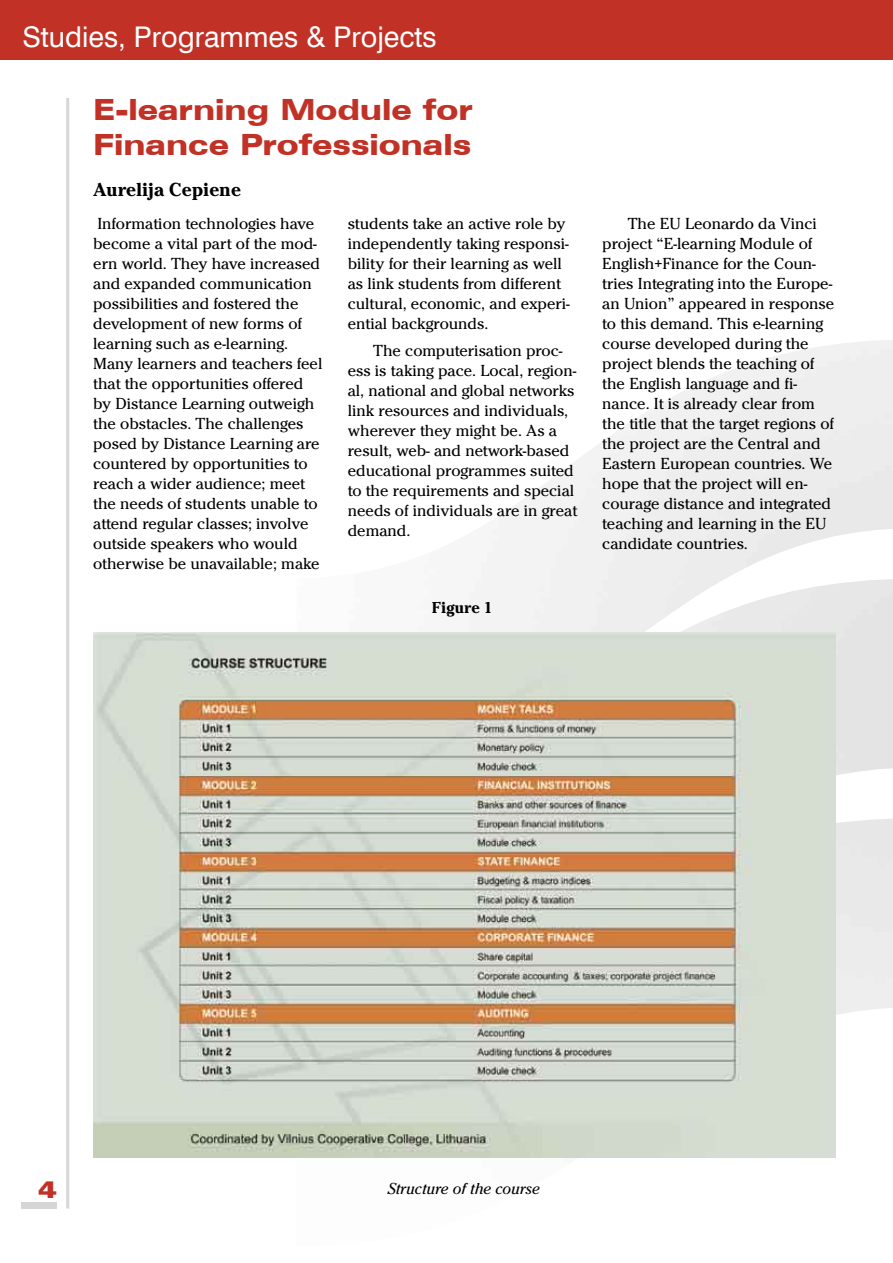
<style>
.page{position:relative;width:893px;height:1263px;background:#fff}
.page>*{position:absolute;margin:0;border:0;box-sizing:border-box;transform-origin:0 0}
.t1{font:29.25px/35.1px "Zurich AT Black Extended";color:#c13126}
.t2{font:28.5px "Swiss 721 AT";color:#fff}
.t3{font:900 expanded 23.7px "Zurich AT";color:#c13126}
.t4{font:700 19.5px "Cheltenham Itc TEE";color:#000}
.t5{font:16.65px/20px "Cheltenham Itc TEE";color:#000}
.t6{font:italic 16.5px "Cheltenham Itc TEE";color:#000}
.t7{font:700 16.5px "Cheltenham Itc TEE";color:#000}
</style>
<div class="page">
<div style="left:0;top:0;width:893px;height:60px;background:#c13126"></div>
<div style="left:21px;top:1202px;width:36px;height:7px;background:#d6d6d6"></div>
<hr style="left:66px;top:98px;width:3px;height:1110px;background:#d6d6d6">
<svg style="left:289px;top:340px;width:603px;height:675px"></svg>
<svg style="left:892px;top:340px;width:1px;height:668px"></svg>
<img style="left:93px;top:633px;width:743px;height:525px">
<h2 class="t2" style="left:23px;top:20px;width:416px">Studies, Programmes &amp; Projects</h2>
<h1 class="t1" style="left:93px;top:92px;width:381px">E-learning Module for<br>Finance Professionals</h1>
<p class="t4" style="left:93px;top:178px;width:149px">Aurelija Cepiene</p>
<p class="t5" style="left:93px;top:214px;width:231px">Information technologies have become a vital part of the mod&shy;ern world. They have increased and expanded communication possibilities and fostered the development of new forms of learning such as e-learning.<br>Many learners and teachers feel that the opportunities offered by Distance Learning outweigh the obstacles. The challenges posed by Distance Learning are countered by opportunities to reach a wider audience; meet the needs of students unable to attend regular classes; involve outside speakers who would otherwise be unavailable; make</p>
<p class="t5" style="left:348px;top:214px;width:223px">students take an active role by independently taking responsi&shy;bility for their learning as well as link students from different cultural, economic, and experi&shy;ential backgrounds.</p>
<p class="t5" style="left:348px;top:340px;width:231px;text-indent:25px">The computerisation proc&shy;ess is taking pace. Local, region&shy;al, national and global networks link resources and individuals, wherever they might be. As a result, web- and network-based educational programmes suited to the requirements and special needs of individuals are in great demand.</p>
<p class="t7" style="left:432px;top:598px;width:62px">Figure 1</p>
<p class="t5" style="left:602px;top:214px;width:233px;text-indent:25px">The EU Leonardo da Vinci project “E-learning Module of<br>English+Finance for the Coun&shy;tries Integrating into the Europe&shy;an Union” appeared in response to this demand. This e-learning course developed during the project blends the teaching of the English language and fi&shy;nance. It is already clear from the title that the target regions of the project are the Central and<br>Eastern European countries. We hope that the project will en&shy;courage distance and integrated teaching and learning in the EU candidate countries.</p>
<h3 class="t3" style="left:38px;top:1175px;width:21px">4</h3>
<p class="t6" style="left:388px;top:1180px;width:154px">Structure of the course</p>
</div>
